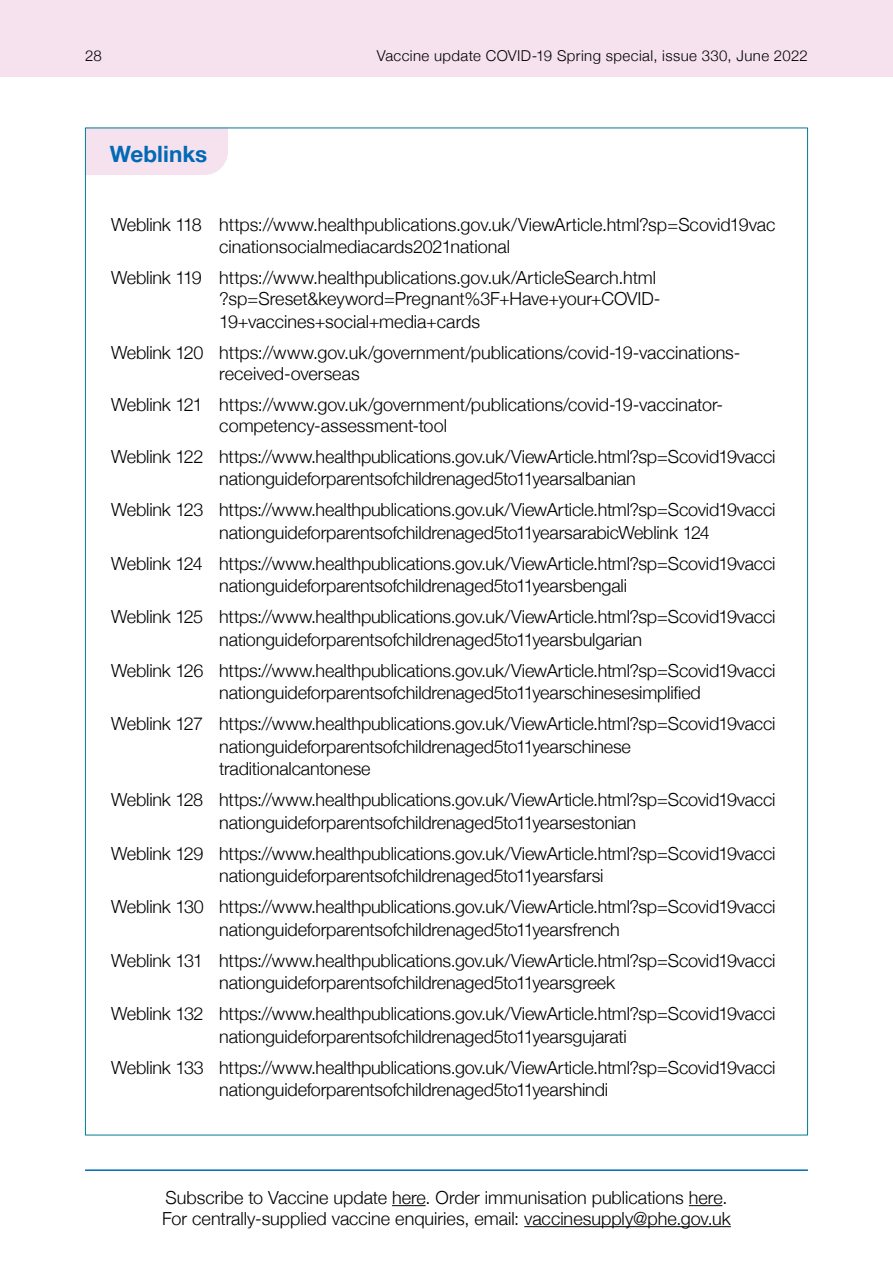
<style>
.page{position:relative;width:893px;height:1263px;background:#fff}
.page>*{position:absolute;margin:0;border:0;box-sizing:border-box;transform-origin:0 0}
.t1{font:700 22.5px "Helvetica Neue";letter-spacing:.005em;color:#006ab4}
.Body_copy_12_14pt{font:300 18px/22.5px "Helvetica Neue";letter-spacing:-.01em;color:#000}
.t2{font:300 15px "Helvetica Neue";letter-spacing:.025em;color:#000}
</style>
<div class="page">
<div style="left:87px;top:130px;width:141px;height:45px;background:#f6e1ef"></div>
<div style="left:0;top:0;width:893px;height:77px;background:#f6e1ef"></div>
<hr style="left:392px;top:1205px;width:34px;height:1px;background:#000">
<hr style="left:689px;top:1205px;width:33px;height:1px;background:#000">
<hr style="left:524px;top:1226px;width:207px;height:1px;background:#000">
<hr style="left:85px;top:1169px;width:723px;height:2px;background:#006ab4">
<p class="t2" style="left:85px;top:44px;width:18px">28</p>
<p class="t2" style="left:377px;top:44px;width:433px">Vaccine update COVID-19 Spring special, issue 330, June 2022</p>
<h3 class="t1" style="left:110px;top:137px;width:99px">Weblinks</h3>
<p class="Body_copy_12_14pt" style="left:219px;top:212px;width:558px;text-indent:-108px">Weblink 118 https://www.healthpublications.gov.uk/ViewArticle.html?sp=Scovid19vac cinationsocialmediacards2021national</p>
<p class="Body_copy_12_14pt" style="left:219px;top:266px;width:443px;line-height:21.8px;text-indent:-108px">Weblink 119 https://www.healthpublications.gov.uk/ArticleSearch.html ?sp=Sreset&amp;keyword=Pregnant%3F+Have+your+COVID-<br>19+vaccines+social+media+cards</p>
<p class="Body_copy_12_14pt" style="left:219px;top:341px;width:523px;line-height:21px;text-indent:-108px">Weblink 120 https://www.gov.uk/government/publications/covid-19-vaccinations&shy;received-overseas</p>
<p class="Body_copy_12_14pt" style="left:219px;top:393px;width:505px;line-height:21px;text-indent:-108px">Weblink 121 https://www.gov.uk/government/publications/covid-19-vaccinator&shy;competency-assessment-tool</p>
<p class="Body_copy_12_14pt" style="left:219px;top:444px;width:558px;text-indent:-108px">Weblink 122 https://www.healthpublications.gov.uk/ViewArticle.html?sp=Scovid19vacci nationguideforparentsofchildrenaged5to11yearsalbanian</p>
<p class="Body_copy_12_14pt" style="left:219px;top:497px;width:558px;text-indent:-108px">Weblink 123 https://www.healthpublications.gov.uk/ViewArticle.html?sp=Scovid19vacci nationguideforparentsofchildrenaged5to11yearsarabicWeblink 124</p>
<p class="Body_copy_12_14pt" style="left:219px;top:551px;width:558px;text-indent:-108px">Weblink 124 https://www.healthpublications.gov.uk/ViewArticle.html?sp=Scovid19vacci nationguideforparentsofchildrenaged5to11yearsbengali</p>
<p class="Body_copy_12_14pt" style="left:219px;top:604px;width:558px;text-indent:-108px">Weblink 125 https://www.healthpublications.gov.uk/ViewArticle.html?sp=Scovid19vacci nationguideforparentsofchildrenaged5to11yearsbulgarian</p>
<p class="Body_copy_12_14pt" style="left:219px;top:658px;width:558px;text-indent:-108px">Weblink 126 https://www.healthpublications.gov.uk/ViewArticle.html?sp=Scovid19vacci nationguideforparentsofchildrenaged5to11yearschinesesimplified</p>
<p class="Body_copy_12_14pt" style="left:219px;top:711px;width:558px;text-indent:-108px">Weblink 127 https://www.healthpublications.gov.uk/ViewArticle.html?sp=Scovid19vacci nationguideforparentsofchildrenaged5to11yearschinese traditionalcantonese</p>
<p class="Body_copy_12_14pt" style="left:219px;top:787px;width:558px;text-indent:-108px">Weblink 128 https://www.healthpublications.gov.uk/ViewArticle.html?sp=Scovid19vacci nationguideforparentsofchildrenaged5to11yearsestonian</p>
<p class="Body_copy_12_14pt" style="left:219px;top:841px;width:558px;text-indent:-108px">Weblink 129 https://www.healthpublications.gov.uk/ViewArticle.html?sp=Scovid19vacci nationguideforparentsofchildrenaged5to11yearsfarsi</p>
<p class="Body_copy_12_14pt" style="left:219px;top:894px;width:558px;text-indent:-108px">Weblink 130 https://www.healthpublications.gov.uk/ViewArticle.html?sp=Scovid19vacci nationguideforparentsofchildrenaged5to11yearsfrench</p>
<p class="Body_copy_12_14pt" style="left:219px;top:948px;width:558px;text-indent:-108px">Weblink 131 https://www.healthpublications.gov.uk/ViewArticle.html?sp=Scovid19vacci nationguideforparentsofchildrenaged5to11yearsgreek</p>
<p class="Body_copy_12_14pt" style="left:219px;top:1001px;width:558px;text-indent:-108px">Weblink 132 https://www.healthpublications.gov.uk/ViewArticle.html?sp=Scovid19vacci nationguideforparentsofchildrenaged5to11yearsgujarati</p>
<p class="Body_copy_12_14pt" style="left:219px;top:1055px;width:558px;text-indent:-108px">Weblink 133 https://www.healthpublications.gov.uk/ViewArticle.html?sp=Scovid19vacci nationguideforparentsofchildrenaged5to11yearshindi</p>
<p class="Body_copy_12_14pt" style="left:162px;top:1185px;width:570px;line-height:21px">Subscribe to Vaccine update here. Order immunisation publications here.<br>For centrally-supplied vaccine enquiries, email: vaccinesupply@phe.gov.uk</p>
</div>
